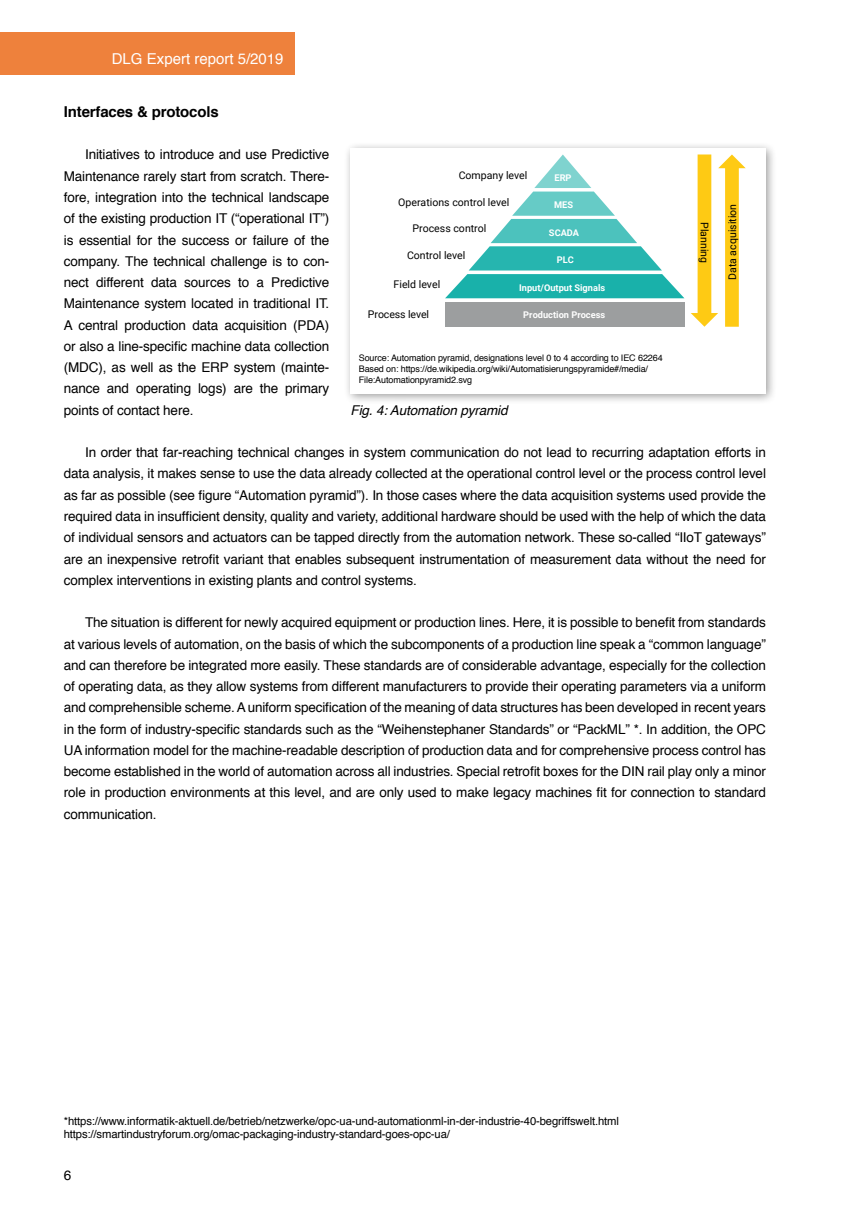
<style>
.page{position:relative;width:851px;height:1212px;background:#fff}
.page>*{position:absolute;margin:0;border:0;box-sizing:border-box;transform-origin:0 0}
.t1{font:15px "Helvetica";color:#fff}
.Ü2{font:700 15px "Helvetica";letter-spacing:-.01em;color:#000}
.Text{font:13.5px/21.3px "Helvetica";letter-spacing:-.01em;color:#000;text-align:justify}
.BU{font:italic 13.5px "Helvetica";letter-spacing:-.01em;color:#000}
.Fußnote{font:11.25px/13.5px "Helvetica";letter-spacing:-.01em;color:#000}
.t2{font:10.5px "Roboto";color:#000}
.t3{font:700 9.3px "Roboto";color:#fff}
.Foto{font:9px/10.8px "Helvetica";letter-spacing:-.01em;color:#000}
</style>
<div class="page">
<div style="left:0;top:32px;width:294px;height:42px;background:#ee813c"></div>
<div style="left:343px;top:142px;width:434px;height:263px;background:#000;opacity:.4"></div>
<div style="left:350px;top:149px;width:415px;height:244px;background:#fff"></div>
<div style="left:445px;top:302px;width:239px;height:25px;background:#9c9e9f"></div>
<svg style="left:445px;top:154px;width:239px;height:144px"></svg>
<svg style="left:691px;top:154px;width:54px;height:173px"></svg>
<p class="t1" style="left:112px;top:47px;width:173px">DLG Expert report 5/2019</p>
<p class="Ü2" style="left:64px;top:100px;width:156px">Interfaces &amp; protocols</p>
<p class="Text" style="left:64px;top:144px;width:267px;text-indent:21px">Initiatives to introduce and use Predictive Maintenance rarely start from scratch. There&shy;fore, integration into the technical landscape of the existing production IT (“operational IT”) is essential for the success or failure of the company. The technical challenge is to con&shy;nect different data sources to a Predictive Maintenance system located in traditional IT.<br>A central production data acquisition (PDA) or also a line-specific machine data collection (MDC), as well as the ERP system (mainte&shy;nance and operating logs) are the primary points of contact here.</p>
<p class="Text" style="left:64px;top:442px;width:703px;text-indent:21px">In order that far-reaching technical changes in system communication do not lead to recurring adaptation efforts in data analysis, it makes sense to use the data already collected at the operational control level or the process control level as far as possible (see figure “Automation pyramid”). In those cases where the data acquisition systems used provide the required data in insufficient density, quality and variety, additional hardware should be used with the help of which the data of individual sensors and actuators can be tapped directly from the automation network. These so-called “IIoT gateways” are an inexpensive retrofit variant that enables subsequent instrumentation of measurement data without the need for complex interventions in existing plants and control systems.</p>
<p class="Text" style="left:64px;top:612px;width:703px;text-indent:21px">The situation is different for newly acquired equipment or production lines. Here, it is possible to benefit from standards at various levels of automation, on the basis of which the subcomponents of a production line speak a “common language” and can therefore be integrated more easily. These standards are of considerable advantage, especially for the collection of operating data, as they allow systems from different manufacturers to provide their operating parameters via a uniform and comprehensible scheme. A uniform specification of the meaning of data structures has been developed in recent years in the form of industry-specific standards such as the “Weihenstephaner Standards” or “PackML” *. In addition, the OPC UA information model for the machine-readable description of production data and for comprehensive process control has become established in the world of automation across all industries. Special retrofit boxes for the DIN rail play only a minor role in production environments at this level, and are only used to make legacy machines fit for connection to standard communication.</p>
<p class="t2" style="left:458px;top:168px;width:70px">Company level</p>
<p class="t3" style="left:554px;top:172px;width:19px">ERP</p>
<p class="t2" style="left:398px;top:195px;width:113px">Operations control level</p>
<p class="t3" style="left:554px;top:198px;width:20px">MES</p>
<p class="t2" style="left:724px;top:280px;width:78px;rotate:-90deg">Data acquisition</p>
<p class="t2" style="left:712px;top:222px;width:42px;rotate:90deg">Planning</p>
<p class="t2" style="left:412px;top:221px;width:75px">Process control</p>
<p class="t3" style="left:549px;top:226px;width:32px">SCADA</p>
<p class="t2" style="left:407px;top:248px;width:60px">Control level</p>
<p class="t3" style="left:556px;top:253px;width:19px">PLC</p>
<p class="t2" style="left:393px;top:277px;width:48px">Field level</p>
<p class="t2" style="left:368px;top:307px;width:63px">Process level</p>
<p class="t3" style="left:519px;top:281px;width:88px">Input/Output Signals</p>
<p class="t3" style="left:523px;top:308px;width:83px">Production Process</p>
<p class="Foto" style="left:359px;top:353px;width:305px">Source: Automation pyramid, designations level 0 to 4 according to IEC 62264<br>Based on: https://de.wikipedia.org/wiki/Automatisierungspyramide#/media/<br>File:Automationpyramid2.svg</p>
<p class="BU" style="left:350px;top:399px;width:158px">Fig. 4: Automation pyramid</p>
<p class="Fußnote" style="left:64px;top:1114px;width:556px">*https://www.informatik-aktuell.de/betrieb/netzwerke/opc-ua-und-automationml-in-der-industrie-40-begriffswelt.html https://smartindustryforum.org/omac-packaging-industry-standard-goes-opc-ua/</p>
<p class="Text" style="left:64px;top:1165px;width:9px">6</p>
</div>
